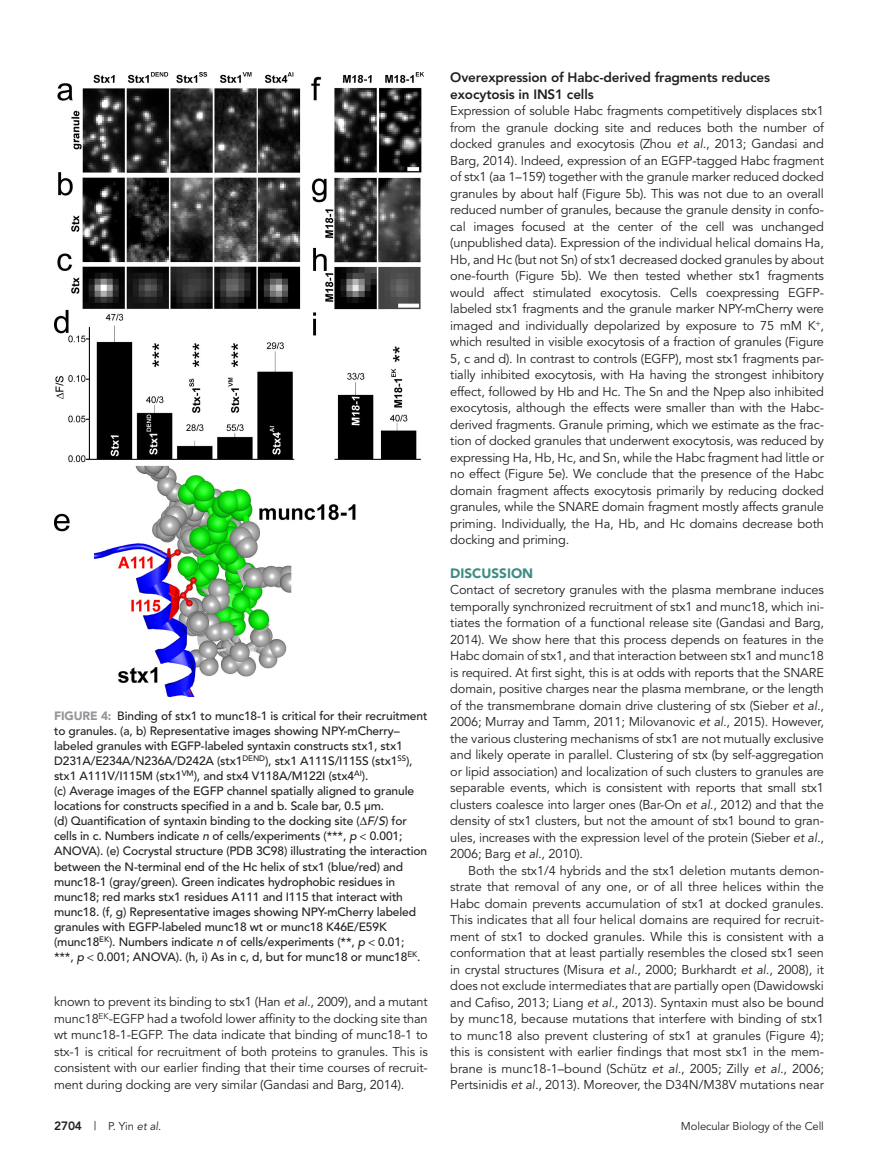
<style>
.page{position:relative;width:878px;height:1175px;background:#fff}
.page>*{position:absolute;margin:0;border:0;box-sizing:border-box;transform-origin:0 0}
.t1{font:800 13.5px/16.5px "Avenir";letter-spacing:-.01em;color:#231f20}
.t2{font:900 13.5px "Avenir";color:#3e8c83}
.ParaFL{font:12.75px/16.5px "Avenir";letter-spacing:-.01em;color:#231f20;text-align:justify}
.Para{font:12.75px/16.5px "Avenir";letter-spacing:-.01em;color:#231f20;text-align:justify}
.FigCaption{font:500 12px/15px "Avenir";letter-spacing:-.01em;color:#231f20}
.t3{font:11.25px "Avenir";letter-spacing:-.01em;color:#231f20}
.s1{font-weight:900;color:#939598}
.s2{font-style:italic}
.s3{font-weight:800;font-size:12px}
.s4{font-size:12px}
</style>
<div class="page">
<img style="left:54px;top:72px;width:369px;height:624px">
<p class="FigCaption" style="left:54px;top:709px;width:375px"><span class="s1">FIGURE 4:</span> Binding of stx1 to munc18-1 is critical for their recruitment to granules. (a, b) Representative images showing NPY-mCherry– labeled granules with EGFP-labeled syntaxin constructs stx1, stx1<br>D231A/E234A/N236A/D242A (stx1<sup>DEND</sup>), stx1 A111S/I115S (stx1<sup>SS</sup>), stx1 A111V/I115M (stx1<sup>VM</sup>), and stx4 V118A/M122I (stx4<sup>AI</sup>).<br>(c) Average images of the EGFP channel spatially aligned to granule locations for constructs specified in a and b. Scale bar, 0.5 µm.<br>(d) Quantification of syntaxin binding to the docking site (∆<span class="s2">F</span>/<span class="s2">S</span>) for cells in c. Numbers indicate <span class="s2">n</span> of cells/experiments (***, <span class="s2">p</span> 0.001; ANOVA). (e) Cocrystal structure (PDB 3C98) illustrating the interaction between the N-terminal end of the Hc helix of stx1 (blue/red) and munc18-1 (gray/green). Green indicates hydrophobic residues in munc18; red marks stx1 residues A111 and I115 that interact with munc18. (f, g) Representative images showing NPY-mCherry labeled granules with EGFP-labeled munc18 wt or munc18 K46E/E59K (munc18<sup>EK</sup>). Numbers indicate <span class="s2">n</span> of cells/experiments (**, <span class="s2">p</span> 0.01;<br>***, <span class="s2">p</span> 0.001; ANOVA). (h, i) As in c, d, but for munc18 or munc18<sup>EK</sup>.</p>
<p class="Para" style="left:54px;top:994px;width:375px">known to prevent its binding to stx1 (Han <span class="s2">et al.</span>, 2009), and a mutant munc18<sup>EK</sup>-EGFP had a twofold lower affinity to the docking site than wt munc18-1-EGFP. The data indicate that binding of munc18-1 to stx-1 is critical for recruitment of both proteins to granules. This is consistent with our earlier finding that their time courses of recruit&shy;ment during docking are very similar (Gandasi and Barg, 2014).</p>
<h2 class="t1" style="left:450px;top:69px;width:321px">Overexpression of Habc-derived fragments reduces exocytosis in INS1 cells</h2>
<p class="ParaFL" style="left:450px;top:103px;width:375px">Expression of soluble Habc fragments competitively displaces stx1 from the granule docking site and reduces both the number of docked granules and exocytosis (Zhou <span class="s2">et al.</span>, 2013; Gandasi and Barg, 2014). Indeed, expression of an EGFP-tagged Habc fragment of stx1 (aa 1–159) together with the granule marker reduced docked granules by about half (Figure 5b). This was not due to an overall reduced number of granules, because the granule density in confo&shy;cal images focused at the center of the cell was unchanged (unpublished data). Expression of the individual helical domains Ha, Hb, and Hc (but not Sn) of stx1 decreased docked granules by about one-fourth (Figure 5b). We then tested whether stx1 fragments would affect stimulated exocytosis. Cells coexpressing EGFP&shy;labeled stx1 fragments and the granule marker NPY-mCherry were imaged and individually depolarized by exposure to 75 mM K , which resulted in visible exocytosis of a fraction of granules (Figure 5, c and d). In contrast to controls (EGFP), most stx1 fragments par&shy;tially inhibited exocytosis, with Ha having the strongest inhibitory effect, followed by Hb and Hc. The Sn and the Npep also inhibited exocytosis, although the effects were smaller than with the Habc&shy;derived fragments. Granule priming, which we estimate as the frac&shy;tion of docked granules that underwent exocytosis, was reduced by expressing Ha, Hb, Hc, and Sn, while the Habc fragment had little or no effect (Figure 5e). We conclude that the presence of the Habc domain fragment affects exocytosis primarily by reducing docked granules, while the SNARE domain fragment mostly affects granule priming. Individually, the Ha, Hb, and Hc domains decrease both docking and priming.</p>
<h1 class="t2" style="left:450px;top:564px;width:84px">DISCUSSION</h1>
<p class="ParaFL" style="left:450px;top:581px;width:375px">Contact of secretory granules with the plasma membrane induces temporally synchronized recruitment of stx1 and munc18, which ini&shy;tiates the formation of a functional release site (Gandasi and Barg, 2014). We show here that this process depends on features in the Habc domain of stx1, and that interaction between stx1 and munc18 is required. At first sight, this is at odds with reports that the SNARE domain, positive charges near the plasma membrane, or the length of the transmembrane domain drive clustering of stx (Sieber <span class="s2">et al.</span>, 2006; Murray and Tamm, 2011; Milovanovic <span class="s2">et al.</span>, 2015). However, the various clustering mechanisms of stx1 are not mutually exclusive and likely operate in parallel. Clustering of stx (by self-aggregation or lipid association) and localization of such clusters to granules are separable events, which is consistent with reports that small stx1 clusters coalesce into larger ones (Bar-On <span class="s2">et al.</span>, 2012) and that the density of stx1 clusters, but not the amount of stx1 bound to gran&shy;ules, increases with the expression level of the protein (Sieber <span class="s2">et al.</span>, 2006; Barg <span class="s2">et al.</span>, 2010).</p>
<p class="Para" style="left:450px;top:862px;width:375px;text-indent:18px">Both the stx1/4 hybrids and the stx1 deletion mutants demon&shy;strate that removal of any one, or of all three helices within the Habc domain prevents accumulation of stx1 at docked granules.<br>This indicates that all four helical domains are required for recruit&shy;ment of stx1 to docked granules. While this is consistent with a conformation that at least partially resembles the closed stx1 seen in crystal structures (Misura <span class="s2">et al.</span>, 2000; Burkhardt <span class="s2">et al.</span>, 2008), it does not exclude intermediates that are partially open (Dawidowski and Cafiso, 2013; Liang <span class="s2">et al.</span>, 2013). Syntaxin must also be bound by munc18, because mutations that interfere with binding of stx1 to munc18 also prevent clustering of stx1 at granules (Figure 4); this is consistent with earlier findings that most stx1 in the mem&shy;brane is munc18-1–bound (Schütz <span class="s2">et al.</span>, 2005; Zilly <span class="s2">et al.</span>, 2006; Pertsinidis <span class="s2">et al.</span>, 2013). Moreover, the D34N/M38V mutations near</p>
<p class="t3" style="left:54px;top:1119px;width:109px"><span class="s3">2704</span> <span class="s4">|</span> P. Yin <span class="s2">et al</span>.</p>
<p class="t3" style="left:681px;top:1119px;width:144px">Molecular Biology of the Cell</p>
</div>
